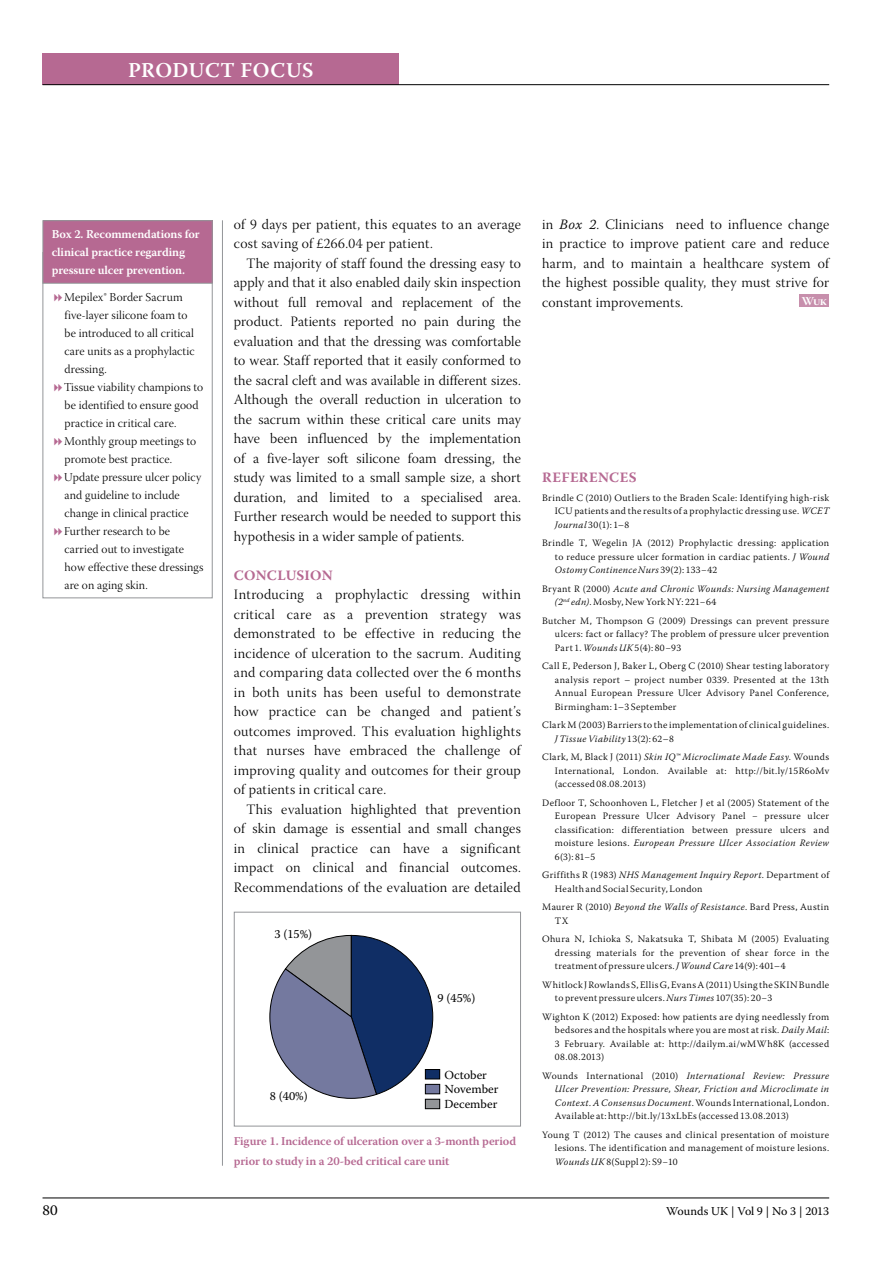
<style>
.page{position:relative;width:893px;height:1263px;background:#fff}
.page>*{position:absolute;margin:0;border:0;box-sizing:border-box;transform-origin:0 0}
.t1{font:600 21px "Warnock Pro";letter-spacing:.12em;color:#fff}
.t2{font:15px "Warnock Pro";color:#000}
.t3{font:14.25px/19.5px "Warnock Pro Light Subh";letter-spacing:.02em;color:#000;text-align:justify}
.t4{font:700 14.25px "Warnock Pro";letter-spacing:.02em;color:#b66992}
.t5{font:12.3px/14.7px "Warnock Pro";color:#000}
.t6{font:12px/18px "Warnock Pro Light Subh";letter-spacing:.01em;color:#000}
.t7{font:600 12px/19.5px "Warnock Pro";letter-spacing:-.01em;color:#b66992}
.t8{font:600 12px/18px "Warnock Pro";letter-spacing:-.01em;color:#fff}
.t9{font:12px "Warnock Pro";letter-spacing:-.005em;color:#000}
.t10{font:12px "Warnock Pro Bold Subh";color:#fff}
.t11{font:300 9.75px/13.5px "Warnock Pro";letter-spacing:.035em;color:#000;text-align:justify}
.t12{font:italic 300 9.75px/13.5px "Warnock Pro";letter-spacing:.035em;color:#000}
.s1{font-family:"Warnock Pro";font-weight:300;font-style:italic}
.s2{font-style:italic}
.s3{font-style:normal}
</style>
<div class="page">
<hr style="left:43px;top:1197px;width:786px;height:1px;background:#000">
<div style="left:43px;top:53px;width:356px;height:32px;background:#b66992"></div>
<hr style="left:43px;top:84px;width:786px;height:1px;background:#000">
<div style="left:799px;top:294px;width:30px;height:13px;background:#c78fac"></div>
<div style="left:43px;top:252px;width:170px;height:346px;border:1px solid #939598"></div>
<div style="left:43px;top:221px;width:169px;height:62px;background:#b66992"></div>
<div style="left:43px;top:220px;width:170px;height:64px;border:1px solid #939598"></div>
<hr style="left:222px;top:220px;width:1px;height:946px;background:#939598">
<div style="left:425px;top:1099px;width:15px;height:10px;background:#939598"></div>
<div style="left:425px;top:1099px;width:15px;height:10px;border:1px solid #000"></div>
<div style="left:425px;top:1069px;width:15px;height:10px;background:#102e65"></div>
<div style="left:425px;top:1069px;width:15px;height:10px;border:1px solid #000"></div>
<div style="left:425px;top:1084px;width:15px;height:10px;background:#74799f"></div>
<div style="left:425px;top:1084px;width:15px;height:10px;border:1px solid #000"></div>
<svg style="left:269px;top:935px;width:164px;height:164px"></svg>
<div style="left:234px;top:912px;width:287px;height:214px;border:1px solid #939598"></div>
<h1 class="t1" style="left:128px;top:57px;width:142px">Product FOCU</h1>
<h1 class="t1" style="left:302px;top:57px;width:13px">S</h1>
<p class="t8" style="left:52px;top:225px;width:149px">Box 2. Recommendations for clinical practice regarding pressure ulcer prevention.</p>
<p class="t6" style="left:64px;top:289px;width:141px">Mepilex® Border Sacrum five-layer silicone foam to<br>be introduced to all critical care units as a prophylactic dressing.<br>Tissue viability champions to be identified to ensure good practice in critical care.<br>Monthly group meetings to promote best practice.<br>Update pressure ulcer policy and guideline to include change in clinical practice<br>Further research to be carried out to investigate how effective these dressings are on aging skin.</p>
<h3 class="t3" style="left:234px;top:216px;width:289px">of 9 days per patient, this equates to an average cost saving of £266.04 per patient.</h3>
<p class="t3" style="left:234px;top:255px;width:289px;text-indent:13px">The majority of staff found the dressing easy to apply and that it also enabled daily skin inspection without full removal and replacement of the product. Patients reported no pain during the evaluation and that the dressing was comfortable to wear. Staff reported that it easily conformed to the sacral cleft and was available in different sizes.<br>Although the overall reduction in ulceration to the sacrum within these critical care units may have been influenced by the implementation of a five-layer soft silicone foam dressing, the study was limited to a small sample size, a short duration, and limited to a specialised area.<br>Further research would be needed to support this hypothesis in a wider sample of patients.</p>
<h3 class="t4" style="left:234px;top:566px;width:100px">CONCLUSION</h3>
<p class="t3" style="left:234px;top:586px;width:289px">Introducing a prophylactic dressing within critical care as a prevention strategy was demonstrated to be effective in reducing the incidence of ulceration to the sacrum. Auditing and comparing data collected over the 6 months in both units has been useful to demonstrate how practice can be changed and patient’s outcomes improved. This evaluation highlights that nurses have embraced the challenge of improving quality and outcomes for their group of patients in critical care.</p>
<h3 class="t3" style="left:234px;top:801px;width:289px;text-indent:13px">This evaluation highlighted that prevention of skin damage is essential and small changes in clinical practice can have a significant impact on clinical and financial outcomes.<br>Recommendations of the evaluation are detailed</h3>
<p class="t5" style="left:274px;top:926px;width:39px">3 (15%)</p>
<p class="t5" style="left:270px;top:1088px;width:39px">8 (40%)</p>
<p class="t5" style="left:438px;top:990px;width:39px">9 (45%)</p>
<p class="t5" style="left:444px;top:1067px;width:56px">October<br>November<br>December</p>
<p class="t7" style="left:234px;top:1131px;width:284px">Figure 1. Incidence of ulceration over a 3-month period prior to study in a 20-bed critical care unit</p>
<h3 class="t3" style="left:542px;top:216px;width:289px">in <span class="s1">Box 2</span>. Clinicians need to influence change in practice to improve patient care and reduce harm, and to maintain a healthcare system of the highest possible quality, they must strive for constant improvements.</h3>
<p class="t10" style="left:802px;top:294px;width:26px">Wuk</p>
<h3 class="t4" style="left:542px;top:469px;width:96px">REFERENCES</h3>
<p class="t11" style="left:555px;top:491px;width:276px;text-indent:-13px">Brindle C (2010) Outliers to the Braden Scale: Identifying high-risk ICU patients and the results of a prophylactic dressing use. <span class="s2">WCET Journal</span> 30(1): 1–8</p>
<p class="t11" style="left:555px;top:536px;width:276px;text-indent:-13px">Brindle T, Wegelin JA (2012) Prophylactic dressing: application to reduce pressure ulcer formation in cardiac patients. <span class="s2">J Wound Ostomy Continence Nurs</span> 39(2): 133−42</p>
<p class="t12" style="left:555px;top:582px;width:276px;text-indent:-13px"><span class="s3">Bryant R (2000)</span> Acute and Chronic Wounds: Nursing Management (2<sup>nd</sup> edn)<span class="s3">. Mosby, New York NY: 221−64</span></p>
<p class="t11" style="left:555px;top:614px;width:276px;text-indent:-13px">Butcher M, Thompson G (2009) Dressings can prevent pressure ulcers: fact or fallacy? The problem of pressure ulcer prevention Part 1. <span class="s2">Wounds UK</span> 5(4): 80−93</p>
<p class="t11" style="left:555px;top:659px;width:276px;text-indent:-13px">Call E, Pederson J, Baker L, Oberg C (2010) Shear testing laboratory analysis report – project number 0339. Presented at the 13th Annual European Pressure Ulcer Advisory Panel Conference, Birmingham: 1–3 September</p>
<p class="t11" style="left:555px;top:718px;width:276px;text-indent:-13px">Clark M (2003) Barriers to the implementation of clinical guidelines.<br><span class="s2">J Tissue Viability</span> 13(2): 62–8</p>
<p class="t11" style="left:555px;top:750px;width:276px;text-indent:-13px">Clark, M, Black J (2011) <span class="s2">Skin IQ™ Microclimate Made Easy</span>. Wounds International, London. Available at: http://bit.ly/15R6oMv (accessed 08.08.2013)</p>
<p class="t11" style="left:555px;top:796px;width:276px;text-indent:-13px">Defloor T, Schoonhoven L, Fletcher J et al (2005) Statement of the European Pressure Ulcer Advisory Panel − pressure ulcer classification: differentiation between pressure ulcers and moisture lesions. <span class="s2">European Pressure Ulcer Association Review </span>6(3): 81−5</p>
<p class="t11" style="left:555px;top:868px;width:276px;text-indent:-13px">Griffiths R (1983) <span class="s2">NHS Management Inquiry Report</span>. Department of<br>Health and Social Security, London</p>
<p class="t11" style="left:555px;top:900px;width:276px;text-indent:-13px">Maurer R (2010) <span class="s2">Beyond the Walls of Resistance</span>. Bard Press, Austin<br>TX</p>
<p class="t11" style="left:555px;top:932px;width:276px;text-indent:-13px">Ohura N, Ichioka S, Nakatsuka T, Shibata M (2005) Evaluating dressing materials for the prevention of shear force in the treatment of pressure ulcers. <span class="s2">J Wound Care</span> 14(9): 401–4</p>
<p class="t11" style="left:555px;top:978px;width:276px;text-indent:-13px">Whitlock J Rowlands S, Ellis G, Evans A (2011) Using the SKIN Bundle to prevent pressure ulcers. <span class="s2">Nurs Times</span> 107(35): 20−3</p>
<p class="t11" style="left:555px;top:1010px;width:276px;text-indent:-13px">Wighton K (2012) Exposed: how patients are dying needlessly from bedsores and the hospitals where you are most at risk. <span class="s2">Daily Mail</span>:<br>3 February. Available at: http://dailym.ai/wMWh8K (accessed 08.08.2013)</p>
<p class="t12" style="left:555px;top:1069px;width:276px;text-align:justify;text-indent:-13px"><span class="s3">Wounds International (2010)</span> International Review: Pressure Ulcer Prevention: Pressure, Shear, Friction and Microclimate in Context. A Consensus Document<span class="s3">. Wounds International, London.<br>Available at: http://bit.ly/13xLbEs (accessed 13.08.2013)</span></p>
<p class="t11" style="left:555px;top:1128px;width:276px;text-indent:-13px">Young T (2012) The causes and clinical presentation of moisture lesions. The identification and management of moisture lesions.<br><span class="s2">Wounds UK</span> 8(Suppl 2): S9−10</p>
<h2 class="t2" style="left:43px;top:1201px;width:17px">80</h2>
<p class="t9" style="left:666px;top:1204px;width:164px">Wounds UK | Vol 9 | No 3 | 2013</p>
</div>
